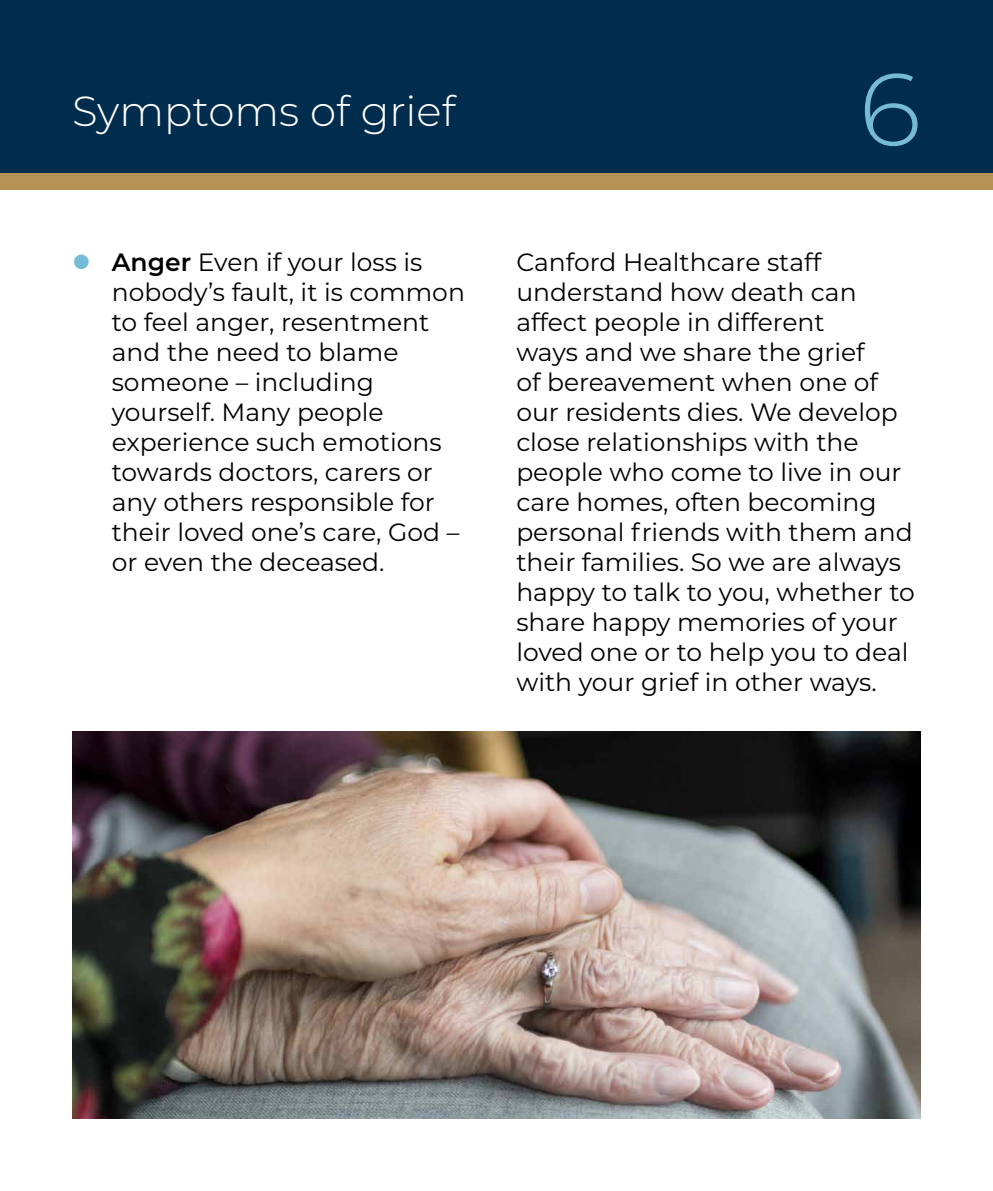
<style>
.page{position:relative;width:993px;height:1191px;background:#fff}
.page>*{position:absolute;margin:0;border:0;box-sizing:border-box;transform-origin:0 0}
.t1{font:300 102.4px "Montserrat Alternates";color:#75bbd5}
.t2{font:300 42px "Montserrat";color:#fff}
.t3{font:25px/30px "Montserrat";color:#000}
.s1{font-weight:600}
</style>
<div class="page">
<div style="left:0;top:9px;width:992px;height:181px;background:#b79257"></div>
<div style="left:0;top:0;width:992px;height:173px;background:#002c4d"></div>
<img style="left:72px;top:731px;width:848px;height:388px">
<h2 class="t2" style="left:72px;top:82px;width:385px">Symptoms of grief</h2>
<h1 class="t1" style="left:858px;top:40px;width:63px">6</h1>
<p class="t3" style="left:112px;top:246px;width:354px"><span class="s1">Anger</span> Even if your loss is nobody’s fault, it is common to feel anger, resentment and the need to blame someone – including yourself. Many people experience such emotions towards doctors, carers or any others responsible for their loved one’s care, God – or even the deceased.</p>
<p class="t3" style="left:516px;top:246px;width:400px">Canford Healthcare staff understand how death can affect people in different<br>ways and we share the grief<br>of bereavement when one of our residents dies. We develop close relationships with the people who come to live in our care homes, often becoming personal friends with them and their families. So we are always happy to talk to you, whether to share happy memories of your loved one or to help you to deal with your grief in other ways.</p>
</div>
